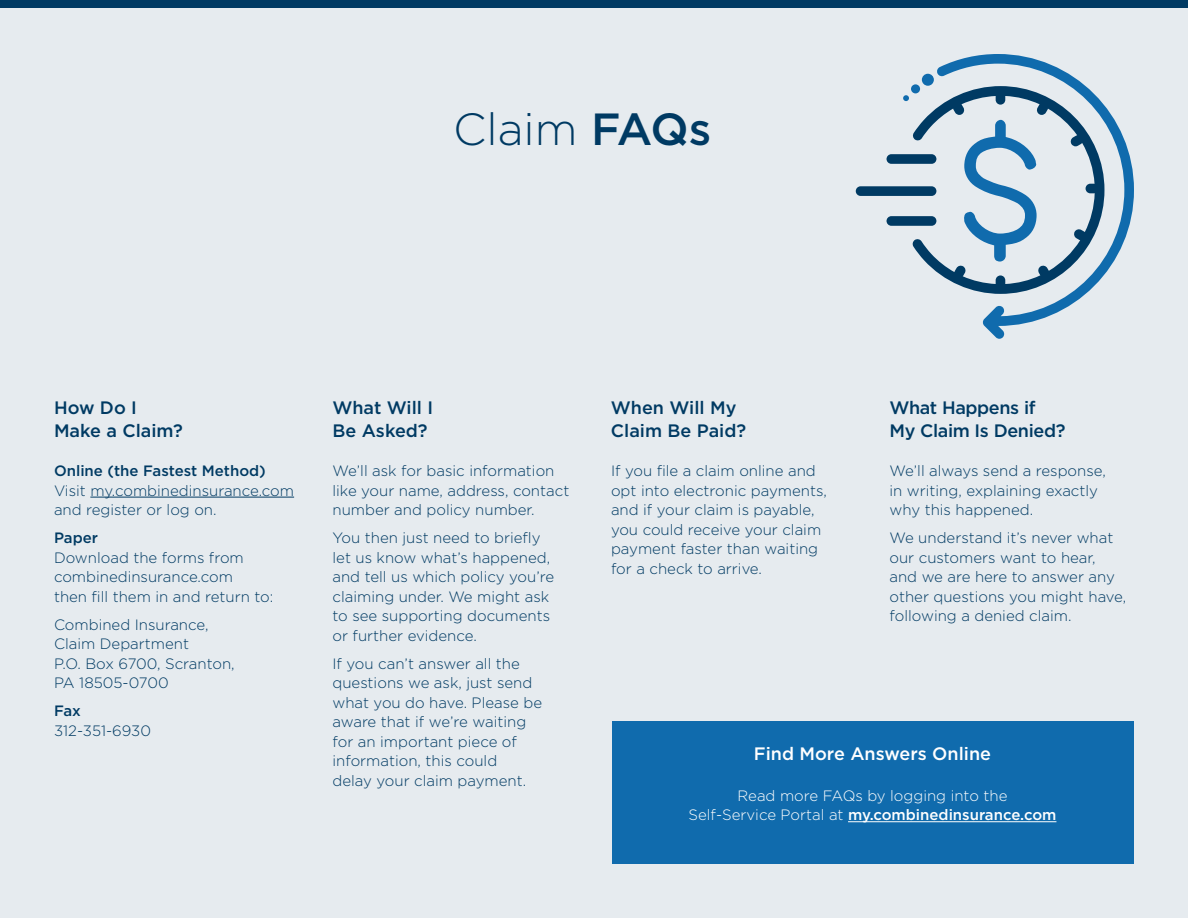
<style>
.page{position:relative;width:1188px;height:918px;background:#e6ebef}
.page>*{position:absolute;margin:0;border:0;box-sizing:border-box;transform-origin:0 0}
.t1{font:300 45px "Gotham";color:#003a63}
.t2{font:500 18px/22.5px "Gotham";letter-spacing:-.01em;color:#003a63}
.t3{font:500 18px "Gotham";color:#fff}
.t4{font:300 15px/19.5px "Gotham";color:#003a63}
.t5{font:300 15px/19.5px "Gotham";color:#fff;text-align:center}
.t6{font:500 15px "Gotham";color:#003a63}
.s1{font-weight:500}
</style>
<div class="page">
<div style="left:0;top:0;width:1188px;height:8px;background:#003a63"></div>
<svg style="left:937px;top:54px;width:197px;height:285px"></svg>
<div style="left:922px;top:74px;width:12px;height:12px;background:#106bad;border-radius:50%"></div>
<svg style="left:911px;top:84px;width:9px;height:9px"></svg>
<svg style="left:856px;top:86px;width:248px;height:208px"></svg>
<hr style="left:90px;top:497px;width:204px;height:1px;background:#003a63">
<div style="left:612px;top:722px;width:522px;height:142px;background:#106bad"></div>
<hr style="left:848px;top:821px;width:208px;height:1px;background:#fff">
<h1 class="t1" style="left:453px;top:100px;width:260px">Claim <span class="s1">FAQs</span></h1>
<p class="t2" style="left:54px;top:396px;width:130px">How Do I<br>Make a Claim?</p>
<p class="t2" style="left:332px;top:396px;width:102px">What Will I<br>Be Asked?</p>
<p class="t2" style="left:611px;top:396px;width:137px">When Will My<br>Claim Be Paid?</p>
<p class="t2" style="left:889px;top:396px;width:177px">What Happens if<br>My Claim Is Denied?</p>
<p class="t6" style="left:54px;top:461px;width:213px">Online (the Fastest Method)</p>
<p class="t4" style="left:54px;top:480px;width:242px">Visit my.combinedinsurance.com and register or log on.</p>
<p class="t6" style="left:54px;top:528px;width:45px">Paper</p>
<p class="t4" style="left:54px;top:547px;width:221px">Download the forms from combinedinsurance.com<br>then fill them in and return to:</p>
<p class="t4" style="left:54px;top:614px;width:182px">Combined Insurance,<br>Claim Department<br>P.O. Box 6700, Scranton,<br>PA 18505-0700</p>
<p class="t6" style="left:54px;top:701px;width:28px">Fax</p>
<p class="t4" style="left:54px;top:720px;width:99px">312-351-6930</p>
<p class="t4" style="left:333px;top:461px;width:238px">We’ll ask for basic information like your name, address, contact number and policy number.</p>
<p class="t4" style="left:333px;top:528px;width:223px">You then just need to briefly let us know what’s happened, and tell us which policy you’re claiming under. We might ask to see supporting documents or further evidence.</p>
<p class="t4" style="left:333px;top:653px;width:211px">If you can’t answer all the questions we ask, just send what you do have. Please be aware that if we’re waiting for an important piece of information, this could<br>delay your claim payment.</p>
<p class="t4" style="left:611px;top:461px;width:217px">If you file a claim online and opt into electronic payments, and if your claim is payable, you could receive your claim payment faster than waiting for a check to arrive.</p>
<p class="t4" style="left:890px;top:461px;width:218px">We’ll always send a response, in writing, explaining exactly why this happened.</p>
<p class="t4" style="left:890px;top:528px;width:238px">We understand it’s never what our customers want to hear, and we are here to answer any other questions you might have, following a denied claim.</p>
<p class="t3" style="left:754px;top:741px;width:239px">Find More Answers Online</p>
<p class="t5" style="left:689px;top:785px;width:369px">Read more FAQs by logging into the<br>Self-Service Portal at <span class="s1">my.combinedinsurance.com</span></p>
</div>
